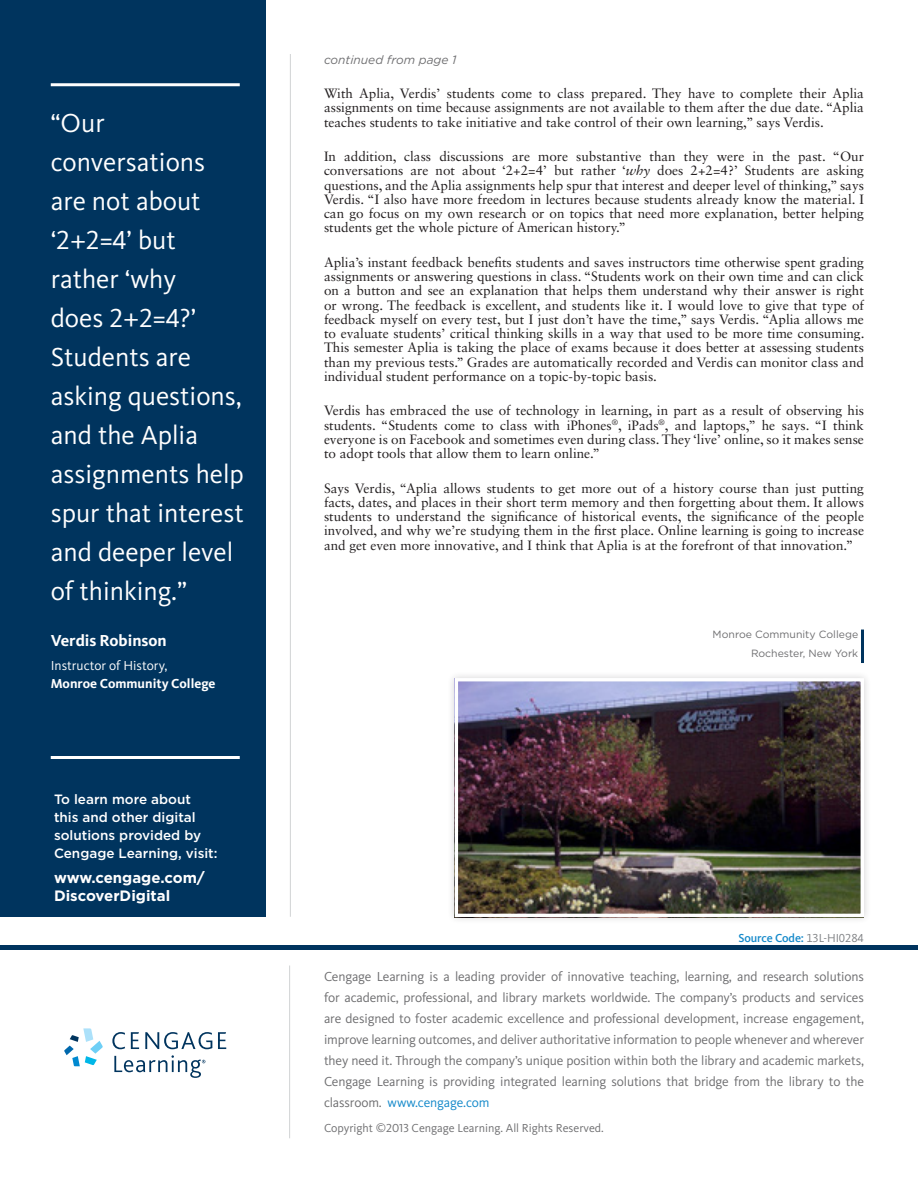
<style>
.page{position:relative;width:918px;height:1188px;background:#fff}
.page>*{position:absolute;margin:0;border:0;box-sizing:border-box;transform-origin:0 0}
.t1{font:27px/39px "Kievit OT";color:#fff}
.t2{font:700 16.5px "Kievit OT";color:#fff}
.t3{font:700 15px/18px "Gotham";color:#fff}
.t4{font:13.5px/14.2px "Sabon LT Std";color:#231f20;text-align:justify}
.t5{font:13.5px/21px "Kievit OT";letter-spacing:-.01em;color:#6e6e70;text-align:justify}
.t6{font:500 13.5px/18px "Gotham";color:#fff}
.t7{font:700 13.5px "Kievit OT";color:#fff}
.t8{font:13.5px "Kievit OT";color:#fff}
.t9{font:12px "Kievit CL";color:#6f6f71}
.t10{font:500 12px "Kievit OT";letter-spacing:-.01em;color:#1489ca}
.t11{font:italic 12px "Gotham";color:#6f6f71}
.t12{font:10.5px/19.5px "Gotham";color:#6f6f71;text-align:right}
.s1{font-style:italic}
.s2{font-weight:400;color:#808285}
.s3{color:#1489ca}
</style>
<div class="page">
<div style="left:0;top:0;width:266px;height:917px;background:#00345e"></div>
<hr style="left:290px;top:54px;width:1px;height:863px;background:#d1d3d4">
<hr style="left:289px;top:966px;width:1px;height:172px;background:#d1d3d4">
<hr style="left:51px;top:83px;width:189px;height:3px;background:#fff">
<hr style="left:51px;top:756px;width:189px;height:3px;background:#fff">
<hr style="left:861px;top:630px;width:3px;height:33px;background:#00345e">
<svg style="left:64px;top:1028px;width:39px;height:38px"></svg>
<svg style="left:112px;top:1032px;width:13px;height:17px"></svg>
<svg style="left:131px;top:1032px;width:8px;height:17px"></svg>
<svg style="left:145px;top:1032px;width:67px;height:17px"></svg>
<svg style="left:218px;top:1032px;width:8px;height:17px"></svg>
<svg style="left:114px;top:1055px;width:91px;height:23px"></svg>
<div style="left:0;top:945px;width:918px;height:5px;background:#00345e"></div>
<div style="left:447px;top:670px;width:425px;height:255px;background:#231f20;opacity:.2"></div>
<img style="left:459px;top:682px;width:401px;height:231px">
<div style="left:455px;top:678px;width:409px;height:239px;border:3px solid #fff"></div>
<h1 class="t1" style="left:51px;top:103px;width:195px">“Our conversations are not about ‘2+2=4’ but rather ‘why<br>does 2+2=4?’<br>Students are asking questions, and the Aplia assignments help spur that interest and deeper level of thinking.”</h1>
<p class="t2" style="left:51px;top:631px;width:118px">Verdis Robinson</p>
<p class="t8" style="left:51px;top:657px;width:118px">Instructor of History,</p>
<p class="t7" style="left:51px;top:676px;width:166px">Monroe Community College</p>
<p class="t6" style="left:54px;top:790px;width:165px">To learn more about this and other digital solutions provided by<br>Cengage Learning, visit:</p>
<p class="t3" style="left:54px;top:869px;width:152px">www.cengage.com/<br>DiscoverDigital</p>
<p class="t11" style="left:324px;top:52px;width:134px">continued from page 1</p>
<p class="t4" style="left:324px;top:86px;width:541px">With Aplia, Verdis’ students come to class prepared. They have to complete their Aplia assignments on time because assignments are not available to them after the due date. “Aplia teaches students to take initiative and take control of their own learning,” says Verdis.</p>
<p class="t4" style="left:324px;top:149px;width:542px">In addition, class discussions are more substantive than they were in the past. “Our conversations are not about ‘2+2=4’ but rather ‘<span class="s1">why</span> does 2+2=4?’ Students are asking questions, and the Aplia assignments help spur that interest and deeper level of thinking,” says Verdis. “I also have more freedom in lectures because students already know the material. I can go focus on my own research or on topics that need more explanation, better helping students get the whole picture of American history.”</p>
<p class="t4" style="left:324px;top:255px;width:542px">Aplia’s instant feedback benefits students and saves instructors time otherwise spent grading assignments or answering questions in class. “Students work on their own time and can click on a button and see an explanation that helps them understand why their answer is right or wrong. The feedback is excellent, and students like it. I would love to give that type of feedback myself on every test, but I just don’t have the time,” says Verdis. “Aplia allows me to evaluate students’ critical thinking skills in a way that used to be more time consuming.<br>This semester Aplia is taking the place of exams because it does better at assessing students than my previous tests.” Grades are automatically recorded and Verdis can monitor class and individual student performance on a topic-by-topic basis.</p>
<p class="t4" style="left:324px;top:403px;width:542px">Verdis has embraced the use of technology in learning, in part as a result of observing his students. “Students come to class with iPhones<sup>®</sup>, iPads<sup>®</sup>, and laptops,” he says. “I think everyone is on Facebook and sometimes even during class. They ‘live’ online, so it makes sense to adopt tools that allow them to learn online.”</p>
<p class="t4" style="left:324px;top:481px;width:542px">Says Verdis, “Aplia allows students to get more out of a history course than just putting facts, dates, and places in their short term memory and then forgetting about them. It allows students to understand the significance of historical events, the significance of the people involved, and why we’re studying them in the first place. Online learning is going to increase and get even more innovative, and I think that Aplia is at the forefront of that innovation.”</p>
<p class="t12" style="left:713px;top:624px;width:147px">Monroe Community College<br>Rochester, New York</p>
<p class="t10" style="left:739px;top:931px;width:127px">Source Code: <span class="s2">13L-HI0284</span></p>
<p class="t5" style="left:324px;top:966px;width:542px">Cengage Learning is a leading provider of innovative teaching, learning, and research solutions for academic, professional, and library markets worldwide. The company’s products and services are designed to foster academic excellence and professional development, increase engagement, improve learning outcomes, and deliver authoritative information to people whenever and wherever they need it. Through the company’s unique position within both the library and academic markets, Cengage Learning is providing integrated learning solutions that bridge from the library to the classroom. <span class="s3">www.cengage.com</span></p>
<p class="t9" style="left:324px;top:1121px;width:281px">Copyright ©2013 Cengage Learning. All Rights Reserved.</p>
</div>
